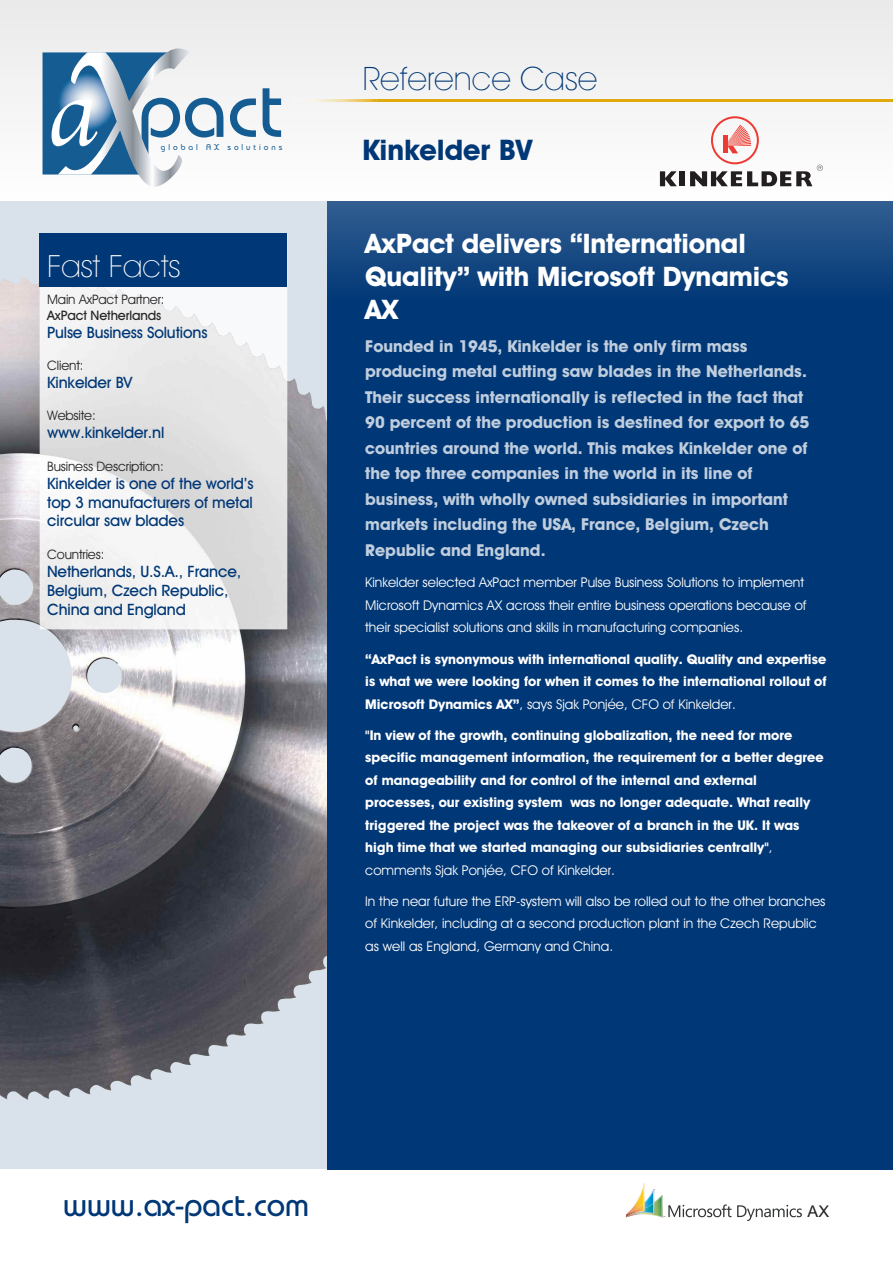
<style>
.page{position:relative;width:893px;height:1263px;background:#fff}
.page>*{position:absolute;margin:0;border:0;box-sizing:border-box;transform-origin:0 0}
.t1{font:500 33px "Bauhaus";color:#003776}
.t2{font:200 32.4px "Avant Garde IT Cby BT";color:#003776}
.t3{font:200 30.75px "Avant Garde IT Cby BT";color:#fff}
.t4{font:700 28.5px "Avant Garde IT Cby BT";color:#003776}
.t5{font:700 27px/33px "Avant Garde IT Cby BT";letter-spacing:-.005em;color:#fff}
.t6{font:700 16.5px/25.5px "Avant Garde IT Cby BT";color:#bfcddd}
.t7{font:16.2px "Arial";color:#231f20}
.t8{font:500 15.75px/18.9px "Avant Garde IT Cby BT";letter-spacing:-.01em;color:#003776;text-align:justify}
.t9{font:700 13.5px/22.5px "Avant Garde IT Cby BT";color:#fff;text-align:justify}
.t10{font:13.5px/22.5px "Avant Garde IT Cby BT";color:#fff}
.t11{font:13.05px "Avant Garde IT Cby BT";letter-spacing:-.01em;color:#272627}
.t12{font:500 13.05px "Avant Garde IT Cby BT";letter-spacing:-.01em;color:#272627}
.t13{font:500 8.4px "Bauhaus IT Cby BT";letter-spacing:.35em;color:#155c93}
.s1{font-weight:400}
</style>
<div class="page">
<div style="left:0;top:0;width:893px;height:201px;background:#f3f3f3"></div>
<div style="left:0;top:201px;width:332px;height:968px;background:#d9e1ea"></div>
<img style="left:0;top:277px;width:327px;height:823px">
<img style="left:40px;top:287px;width:247px;height:342px">
<div style="left:40px;top:233px;width:247px;height:54px;background:#003776"></div>
<div style="left:327px;top:214px;width:566px;height:955px;background:#003776"></div>
<div style="left:327px;top:201px;width:566px;height:100px;background:linear-gradient(to bottom,#325e91,#013877)"></div>
<svg style="left:230px;top:98px;width:26px;height:39px"></svg>
<svg style="left:263px;top:88px;width:18px;height:49px"></svg>
<svg style="left:43px;top:48px;width:180px;height:139px"></svg>
<hr style="left:378px;top:100px;width:515px;height:2px;background:#e1a90c">
<img style="left:311px;top:100px;width:67px;height:2px">
<svg style="left:626px;top:1183px;width:176px;height:38px"></svg>
<svg style="left:660px;top:171px;width:17px;height:15px"></svg>
<div style="left:680px;top:171px;width:5px;height:15px;background:#231f20"></div>
<svg style="left:690px;top:116px;width:133px;height:70px"></svg>
<p class="t13" style="left:161px;top:144px;width:123px">global AX solutions</p>
<h3 class="t3" style="left:47px;top:255px;width:135px">Fast Facts</h3>
<p class="t11" style="left:47px;top:295px;width:119px">Main AxPact Partner:</p>
<p class="t12" style="left:47px;top:310px;width:116px">AxPact Netherlands</p>
<p class="t8" style="left:47px;top:324px;width:162px">Pulse Business Solutions</p>
<p class="t11" style="left:47px;top:361px;width:38px">Client:</p>
<p class="t8" style="left:47px;top:374px;width:87px">Kinkelder BV</p>
<p class="t11" style="left:47px;top:411px;width:50px">Website:</p>
<p class="t8" style="left:47px;top:425px;width:119px">www.kinkelder.nl</p>
<p class="t11" style="left:47px;top:461px;width:118px">Business Description:</p>
<p class="t8" style="left:47px;top:475px;width:208px">Kinkelder is one of the world’s top 3 manufacturers of metal circular saw blades</p>
<p class="t11" style="left:47px;top:550px;width:59px">Countries:</p>
<p class="t8" style="left:47px;top:563px;width:196px;text-align:left">Netherlands, U.S.A., France,<br>Belgium, Czech Republic,<br>China and England</p>
<h2 class="t2" style="left:362px;top:67px;width:236px">Reference Case</h2>
<h3 class="t4" style="left:362px;top:139px;width:171px">Kinkelder BV</h3>
<h3 class="t5" style="left:365px;top:229px;width:425px">AxPact delivers “International<br>Quality” with Microsoft Dynamics<br>AX</h3>
<p class="t6" style="left:365px;top:335px;width:446px">Founded in 1945, Kinkelder is the only firm mass producing metal cutting saw blades in the Netherlands.<br>Their success internationally is reflected in the fact that 90 percent of the production is destined for export to 65 countries around the world. This makes Kinkelder one of the top three companies in the world in its line of business, with wholly owned subsidiaries in important markets including the USA, France, Belgium, Czech Republic and England.</p>
<p class="t10" style="left:365px;top:573px;width:443px">Kinkelder selected AxPact member Pulse Business Solutions to implement<br>Microsoft Dynamics AX across their entire business operations because of their specialist solutions and skills in manufacturing companies.</p>
<p class="t9" style="left:365px;top:649px;width:463px">“AxPact is synonymous with international quality. Quality and expertise is what we were looking for when it comes to the international rollout of Microsoft Dynamics AX”<span class="s1">, says Sjak Ponjée, CFO of Kinkelder.</span></p>
<p class="t9" style="left:365px;top:725px;width:460px;text-align:left">"In view of the growth, continuing globalization, the need for more specific management information, the requirement for a better degree of manageability and for control of the internal and external processes, our existing system was no longer adequate. What really triggered the project was the takeover of a branch in the UK. It was high time that we started managing our subsidiaries centrally"<span class="s1">, comments Sjak Ponjée, CFO of Kinkelder.</span></p>
<p class="t10" style="left:365px;top:891px;width:462px">In the near future the ERP-system will also be rolled out to the other branches of Kinkelder, including at a second production plant in the Czech Republic as well as England, Germany and China.</p>
<h1 class="t1" style="left:63px;top:1192px;width:247px">www.ax-pact.com</h1>
<p class="t7" style="left:808px;top:1202px;width:23px">AX</p>
</div>
